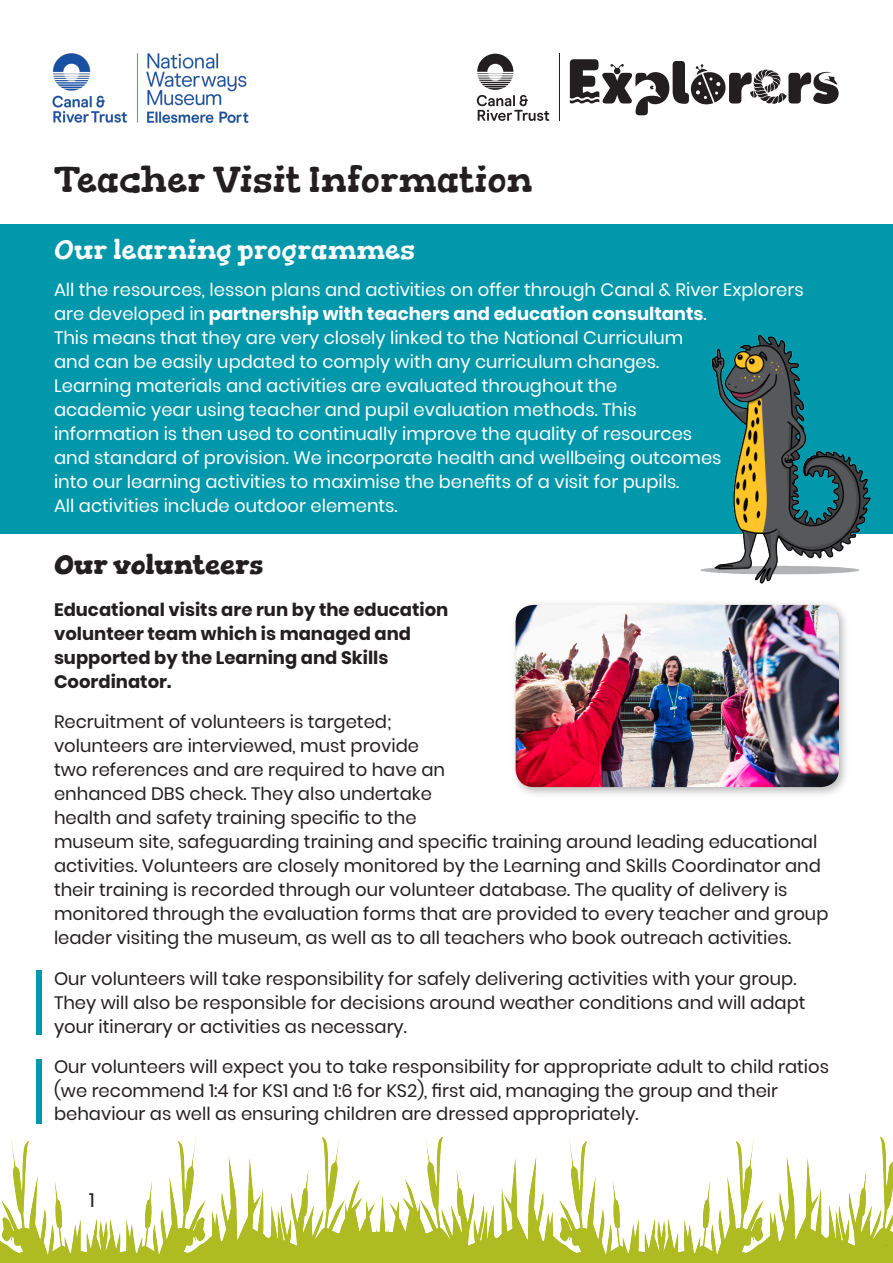
<style>
.page{position:relative;width:893px;height:1263px;background:#fff}
.page>*{position:absolute;margin:0;border:0;box-sizing:border-box;transform-origin:0 0}
.t1{font:36px "Gorditas";color:#231f20}
.t2{font:27px "Gorditas";color:#fff}
.t3{font:700 27px "Gorditas";color:#231f20}
.t4{font:19.5px "Poppins";color:#231f20}
.t5{font:18px/24px "Poppins";color:#231f20}
.t6{font:18px/24px "Poppins";color:#fff}
.t7{font:700 18px/24px "Poppins";color:#231f20}
.s1{font-weight:700}
</style>
<div class="page">
<img style="left:0;top:1136px;width:893px;height:127px">
<div style="left:0;top:225px;width:893px;height:309px;background:#0098aa"></div>
<div style="left:36px;top:1059px;width:6px;height:65px;background:#0098aa"></div>
<div style="left:36px;top:970px;width:6px;height:65px;background:#0098aa"></div>
<img style="left:52px;top:53px;width:197px;height:70px">
<img style="left:701px;top:335px;width:169px;height:249px">
<div style="left:510px;top:600px;width:340px;height:198px;background:#231f20;opacity:.31"></div>
<img style="left:516px;top:605px;width:323px;height:182px">
<hr style="left:559px;top:54px;width:1px;height:67px;background:#231f20">
<svg style="left:477px;top:54px;width:72px;height:67px"></svg>
<svg style="left:570px;top:59px;width:269px;height:56px"></svg>
<p class="t1" style="left:54px;top:158px;width:480px">Teacher Visit Information</p>
<p class="t2" style="left:54px;top:234px;width:363px">Our learning programmes</p>
<p class="t6" style="left:54px;top:278px;width:751px">All the resources, lesson plans and activities on offer through Canal &amp; River Explorers are developed in <span class="s1">partnership with teachers and education consultants</span>.</p>
<p class="t6" style="left:54px;top:326px;width:669px">This means that they are very closely linked to the National Curriculum and can be easily updated to comply with any curriculum changes.<br>Learning materials and activities are evaluated throughout the<br>academic year using teacher and pupil evaluation methods. This information is then used to continually improve the quality of resources and standard of provision. We incorporate health and wellbeing outcomes into our learning activities to maximise the benefits of a visit for pupils.</p>
<p class="t6" style="left:54px;top:494px;width:345px">All activities include outdoor elements.</p>
<p class="t3" style="left:54px;top:548px;width:211px">Our volunteers</p>
<p class="t7" style="left:54px;top:597px;width:396px">Educational visits are run by the education volunteer team which is managed and supported by the Learning and Skills<br>Coordinator.</p>
<p class="t5" style="left:54px;top:710px;width:776px">Recruitment of volunteers is targeted;<br>volunteers are interviewed, must provide<br>two references and are required to have an<br>enhanced DBS check. They also undertake<br>health and safety training specific to the<br>museum site, safeguarding training and specific training around leading educational activities. Volunteers are closely monitored by the Learning and Skills Coordinator and their training is recorded through our volunteer database. The quality of delivery is monitored through the evaluation forms that are provided to every teacher and group leader visiting the museum, as well as to all teachers who book outreach activities.</p>
<p class="t5" style="left:54px;top:966px;width:753px">Our volunteers will take responsibility for safely delivering activities with your group.<br>They will also be responsible for decisions around weather conditions and will adapt your itinerary or activities as necessary.</p>
<p class="t5" style="left:54px;top:1055px;width:777px">Our volunteers will expect you to take responsibility for appropriate adult to child ratios (we recommend 1:4 for KS1 and 1:6 for KS2), first aid, managing the group and their behaviour as well as ensuring children are dressed appropriately.</p>
<p class="t4" style="left:89px;top:1188px;width:7px">1</p>
</div>
